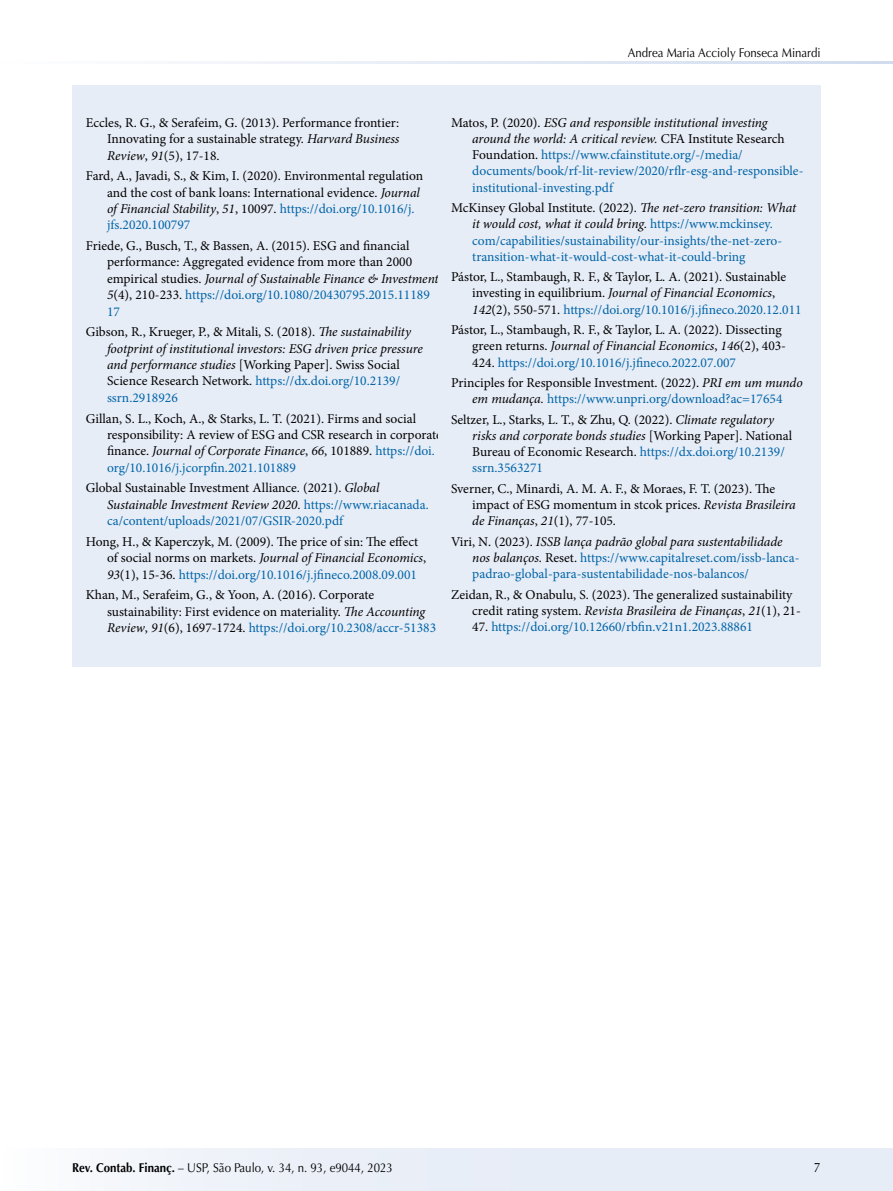
<style>
.page{position:relative;width:893px;height:1191px;background:#fff}
.page>*{position:absolute;margin:0;border:0;box-sizing:border-box;transform-origin:0 0}
.t1{font:13.5px/16.4px "Minion Pro";color:#000}
.t2{font:13.5px/16.2px "Minion Pro";color:#0064a7}
.t3{font:italic 13.5px/16.4px "Minion Pro";letter-spacing:-.01em;color:#000}
.t4{font:13.5px "Optima LT Std";color:#000;scale:.9 1}
.t5{font:12.75px "Optima LT Std";color:#000;scale:.9 1}
.s1{font-style:italic}
.s2{color:#0064a7}
.s3{font-style:normal}
.s4{font-style:normal;color:#0064a7}
.s5{color:#000}
.s6{font-style:italic;color:#000}
.s7{font-weight:700}
</style>
<div class="page">
<div style="left:0;top:1148px;width:893px;height:43px;background:#e7edf7"></div>
<hr style="left:0;top:61px;width:893px;height:3px;background:#cfdbee">
<div style="left:73px;top:85px;width:382px;height:110px;background:#e7edf7"></div>
<div style="left:73px;top:139px;width:382px;height:125px;background:#e7edf7"></div>
<div style="left:73px;top:209px;width:382px;height:142px;background:#e7edf7"></div>
<div style="left:73px;top:295px;width:382px;height:142px;background:#e7edf7"></div>
<div style="left:73px;top:381px;width:382px;height:126px;background:#e7edf7"></div>
<div style="left:73px;top:504px;width:382px;height:109px;background:#e7edf7"></div>
<div style="left:73px;top:558px;width:382px;height:109px;background:#e7edf7"></div>
<div style="left:438px;top:85px;width:382px;height:142px;background:#e7edf7"></div>
<div style="left:438px;top:171px;width:382px;height:125px;background:#e7edf7"></div>
<div style="left:438px;top:293px;width:382px;height:109px;background:#e7edf7"></div>
<div style="left:438px;top:382px;width:382px;height:126px;background:#e7edf7"></div>
<div style="left:438px;top:504px;width:382px;height:109px;background:#e7edf7"></div>
<div style="left:438px;top:557px;width:382px;height:109px;background:#e7edf7"></div>
<p class="t5" style="left:628px;top:45px;width:216px">Andrea Maria Accioly Fonseca Minardi</p>
<p class="t1" style="left:107px;top:114px;width:294px;text-align:justify;text-indent:-21px">Eccles, R. G., &amp; Serafeim, G. (2013). Performance frontier:<br>Innovating for a sustainable strategy. <span class="s1">Harvard Business Review</span>, <span class="s1">91</span>(5), 17-18.</p>
<p class="t1" style="left:107px;top:168px;width:318px;text-indent:-21px">Fard, A., Javadi, S., &amp; Kim, I. (2020). Environmental regulation and the cost of bank loans: International evidence. <span class="s1">Journal of Financial Stability</span>, <span class="s1">51</span>, 10097. <span class="s2">https://doi.org/10.1016/j. jfs.2020.100797</span></p>
<p class="t1" style="left:107px;top:238px;width:336px;text-indent:-21px">Friede, G., Busch, T., &amp; Bassen, A. (2015). ESG and financial performance: Aggregated evidence from more than 2000 empirical studies. <span class="s1">Journal of Sustainable Finance &amp; Investment</span>, <span class="s1">5</span>(4), 210-233. <span class="s2">https://doi.org/10.1080/20430795.2015.11189<br>17</span></p>
<p class="t3" style="left:107px;top:324px;width:317px;text-indent:-21px"><span class="s3">Gibson, R., Krueger, P., &amp; Mitali, S. (2018).</span> The sustainability footprint of institutional investors: ESG driven price pressure and performance studies <span class="s3">[Working Paper]. Swiss Social Science Research Network.</span> <span class="s4">https://dx.doi.org/10.2139/ ssrn.2918926</span></p>
<p class="t1" style="left:107px;top:410px;width:336px;text-indent:-21px">Gillan, S. L., Koch, A., &amp; Starks, L. T. (2021). Firms and social responsibility: A review of ESG and CSR research in corporate finance. <span class="s1">Journal of Corporate Finance</span>, <span class="s1">66</span>, 101889. <span class="s2">https://doi. org/10.1016/j.jcorpfin.2021.101889</span></p>
<p class="t2" style="left:107px;top:480px;width:323px;text-indent:-21px"><span class="s5">Global Sustainable Investment Alliance. (2021).</span> <span class="s6">Global<br>Sustainable Investment Review 2020.</span> https://www.riacanada. ca/content/uploads/2021/07/GSIR-2020.pdf</p>
<p class="t1" style="left:107px;top:533px;width:321px;text-indent:-21px">Hong, H., &amp; Kaperczyk, M. (2009). The price of sin: The effect of social norms on markets. <span class="s1">Journal of Financial Economics</span>,<br><span class="s1">93</span>(1), 15-36. <span class="s2">https://doi.org/10.1016/j.jfineco.2008.09.001</span></p>
<p class="t1" style="left:107px;top:587px;width:331px;text-indent:-21px">Khan, M., Serafeim, G., &amp; Yoon, A. (2016). Corporate sustainability: First evidence on materiality. <span class="s1">The Accounting<br>Review</span>, <span class="s1">91</span>(6), 1697-1724. <span class="s2">https://doi.org/10.2308/accr-51383</span></p>
<p class="t2" style="left:472px;top:114px;width:333px;text-indent:-21px"><span class="s5">Matos, P. (2020).</span> <span class="s6">ESG and responsible institutional investing around the world: A critical review.</span> <span class="s5">CFA Institute Research Foundation.</span> https://www.cfainstitute.org/-/media/ documents/book/rf-lit-review/2020/rflr-esg-and-responsible&shy;institutional-investing.pdf</p>
<p class="t2" style="left:472px;top:200px;width:325px;text-indent:-21px"><span class="s5">McKinsey Global Institute. (2022).</span> <span class="s6">The net-zero transition: What it would cost, what it could bring.</span> https://www.mckinsey. com/capabilities/sustainability/our-insights/the-net-zero&shy;transition-what-it-would-cost-what-it-could-bring</p>
<p class="t1" style="left:472px;top:269px;width:331px;text-indent:-21px">Pástor, L., Stambaugh, R. F., &amp; Taylor, L. A. (2021). Sustainable investing in equilibrium. <span class="s1">Journal of Financial Economics</span>,<br><span class="s1">142</span>(2), 550-571. <span class="s2">https://doi.org/10.1016/j.jfineco.2020.12.011</span></p>
<p class="t1" style="left:472px;top:322px;width:315px;text-indent:-21px">Pástor, L., Stambaugh, R. F., &amp; Taylor, L. A. (2022). Dissecting green returns. <span class="s1">Journal of Financial Economics</span>, <span class="s1">146</span>(2), 403-<br>424. <span class="s2">https://doi.org/10.1016/j.jfineco.2022.07.007</span></p>
<p class="t1" style="left:451px;top:375px;width:353px;text-align:center">Principles for Responsible Investment. (2022). <span class="s1">PRI em um mundo em mudança.</span> <span class="s2">https://www.unpri.org/download?ac=17654</span></p>
<p class="t1" style="left:472px;top:411px;width:321px;text-indent:-21px">Seltzer, L., Starks, L. T., &amp; Zhu, Q. (2022). <span class="s1">Climate regulatory risks and corporate bonds studies</span> [Working Paper]. National Bureau of Economic Research. <span class="s2">https://dx.doi.org/10.2139/ ssrn.3563271</span></p>
<p class="t1" style="left:472px;top:480px;width:325px;text-indent:-21px">Sverner, C., Minardi, A. M. A. F., &amp; Moraes, F. T. (2023). The impact of ESG momentum in stcok prices. <span class="s1">Revista Brasileira de Finanças</span>, <span class="s1">21</span>(1), 77-105.</p>
<p class="t2" style="left:472px;top:533px;width:329px;text-indent:-21px"><span class="s5">Viri, N. (2023).</span> <span class="s6">ISSB lança padrão global para sustentabilidade nos balanços</span><span class="s5">. Reset.</span> https://www.capitalreset.com/issb-lanca&shy;padrao-global-para-sustentabilidade-nos-balancos/</p>
<p class="t1" style="left:472px;top:586px;width:330px;text-indent:-21px">Zeidan, R., &amp; Onabulu, S. (2023). The generalized sustainability credit rating system. <span class="s1">Revista Brasileira de Finanças</span>, <span class="s1">21</span>(1), 21-</p>
<p class="t2" style="left:472px;top:619px;width:282px"><span class="s5">47.</span> https://doi.org/10.12660/rbfin.v21n1.2023.88861</p>
<p class="t5" style="left:72px;top:1160px;width:358px"><span class="s7">Rev. Contab. Finanç.</span> – USP, São Paulo, v. 34, n. 93, e9044, 2023</p>
<p class="t4" style="left:814px;top:1160px;width:9px">7</p>
</div>
